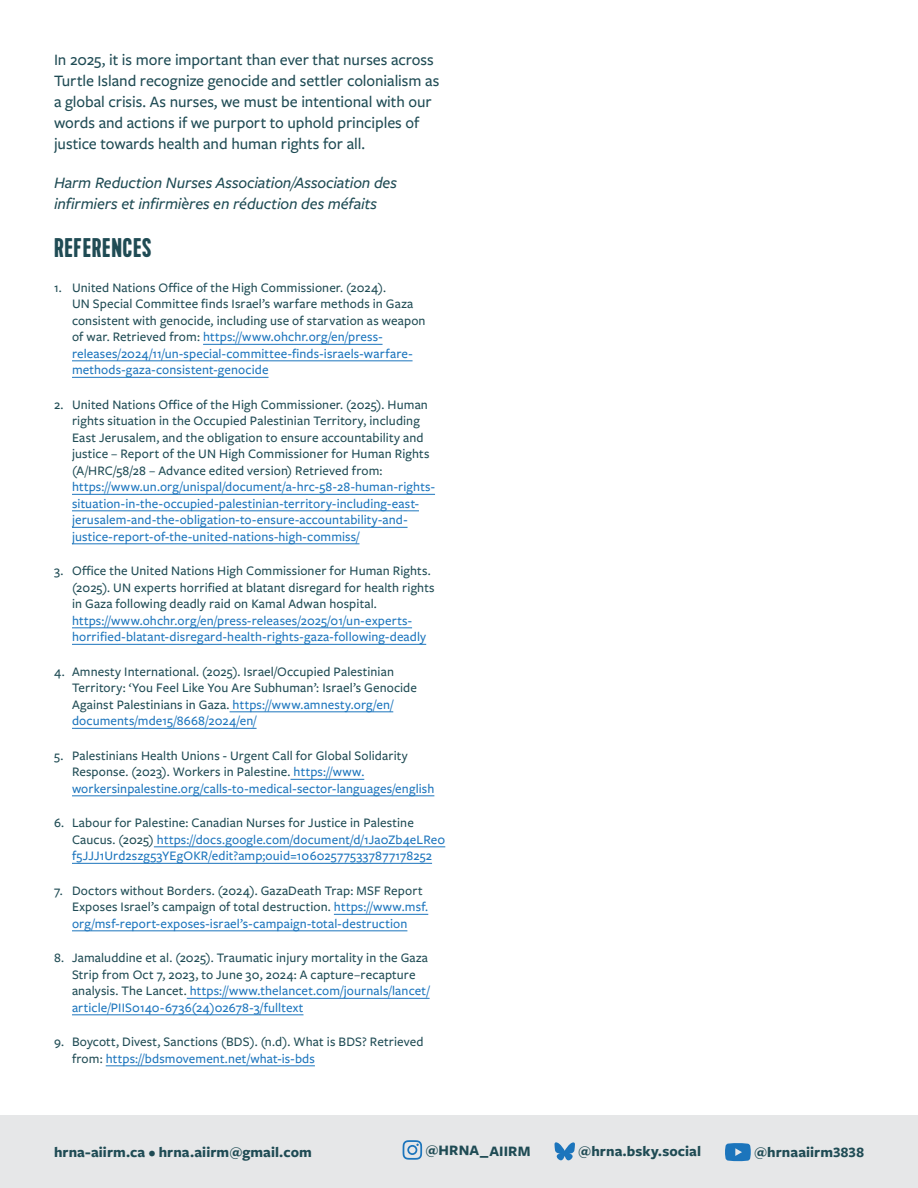
<style>
.page{position:relative;width:918px;height:1188px;background:#fff}
.page>*{position:absolute;margin:0;border:0;box-sizing:border-box;transform-origin:0 0}
.Para{font:700 27px "Kapra";letter-spacing:.02em;color:#1f4b54}
.Para-2{font:500 16.5px/21px "Freight Sans Pro";letter-spacing:-.005em;color:#1f4b54}
.Para-3{font:italic 500 16.5px/21px "Freight Sans Pro";letter-spacing:-.005em;color:#1f4b54}
.t1{font:700 15px "Freight Sans Pro";letter-spacing:.005em;color:#1f4b54}
.t2{font:500 13.5px/16.5px "Freight Sans Pro";letter-spacing:.01em;color:#1f4b54}
.t3{font:500 13.5px/16.5px "Freight Sans Pro";letter-spacing:.01em;color:#1c75bd}
.s1{color:#1c75bd}
.s2{color:#1f4b54}
</style>
<div class="page">
<div style="left:0;top:1115px;width:918px;height:73px;background:#e6e7e8"></div>
<svg style="left:403px;top:1140px;width:19px;height:20px"></svg>
<svg style="left:555px;top:1142px;width:20px;height:19px"></svg>
<svg style="left:725px;top:1143px;width:26px;height:18px"></svg>
<hr style="left:203px;top:344px;width:180px;height:1px;background:#1c75bd">
<hr style="left:72px;top:360px;width:341px;height:1px;background:#1c75bd">
<hr style="left:72px;top:377px;width:197px;height:1px;background:#1c75bd">
<hr style="left:72px;top:494px;width:363px;height:1px;background:#1c75bd">
<hr style="left:72px;top:510px;width:347px;height:1px;background:#1c75bd">
<hr style="left:72px;top:527px;width:336px;height:1px;background:#1c75bd">
<hr style="left:72px;top:543px;width:288px;height:1px;background:#1c75bd">
<hr style="left:72px;top:627px;width:340px;height:1px;background:#1c75bd">
<hr style="left:72px;top:644px;width:354px;height:1px;background:#1c75bd">
<hr style="left:230px;top:711px;width:163px;height:1px;background:#1c75bd">
<hr style="left:72px;top:728px;width:185px;height:1px;background:#1c75bd">
<hr style="left:291px;top:779px;width:73px;height:1px;background:#1c75bd">
<hr style="left:72px;top:795px;width:362px;height:1px;background:#1c75bd">
<hr style="left:154px;top:846px;width:291px;height:1px;background:#1c75bd">
<hr style="left:72px;top:863px;width:360px;height:1px;background:#1c75bd">
<hr style="left:334px;top:914px;width:94px;height:1px;background:#1c75bd">
<hr style="left:72px;top:930px;width:335px;height:1px;background:#1c75bd">
<hr style="left:187px;top:998px;width:243px;height:1px;background:#1c75bd">
<hr style="left:72px;top:1014px;width:231px;height:1px;background:#1c75bd">
<hr style="left:106px;top:1065px;width:209px;height:1px;background:#1c75bd">
<p class="Para-2" style="left:54px;top:49px;width:387px">In 2025, it is more important than ever that nurses across Turtle Island recognize genocide and settler colonialism as a global crisis. As nurses, we must be intentional with our words and actions if we purport to uphold principles of justice towards health and human rights for all.</p>
<p class="Para-3" style="left:54px;top:172px;width:344px">Harm Reduction Nurses Association/Association des infirmiers et infirmières en réduction des méfaits</p>
<p class="Para" style="left:54px;top:232px;width:99px">REFERENCES</p>
<p class="t2" style="left:72px;top:279px;width:355px;text-indent:-18px">1. United Nations Office of the High Commissioner. (2024).<br>UN Special Committee finds Israel’s warfare methods in Gaza consistent with genocide, including use of starvation as weapon of war. Retrieved from: <span class="s1">https://www.ohchr.org/en/press&shy;releases/2024/11/un-special-committee-finds-israels-warfare&shy;methods-gaza-consistent-genocide</span></p>
<p class="t2" style="left:72px;top:396px;width:365px;text-indent:-18px">2. United Nations Office of the High Commissioner. (2025). Human rights situation in the Occupied Palestinian Territory, including East Jerusalem, and the obligation to ensure accountability and justice – Report of the UN High Commissioner for Human Rights (A/HRC/58/28 – Advance edited version) Retrieved from: <span class="s1">https://www.un.org/unispal/document/a-hrc-58-28-human-rights&shy;situation-in-the-occupied-palestinian-territory-including-east&shy;jerusalem-and-the-obligation-to-ensure-accountability-and&shy;justice-report-of-the-united-nations-high-commiss/</span></p>
<p class="t2" style="left:72px;top:562px;width:364px;text-indent:-18px">3. Office the United Nations High Commissioner for Human Rights. (2025). UN experts horrified at blatant disregard for health rights in Gaza following deadly raid on Kamal Adwan hospital. <span class="s1">https://www.ohchr.org/en/press-releases/2025/01/un-experts&shy;horrified-blatant-disregard-health-rights-gaza-following-deadly</span></p>
<p class="t2" style="left:72px;top:663px;width:346px;text-indent:-18px">4. Amnesty International. (2025). Israel/Occupied Palestinian Territory: ‘You Feel Like You Are Subhuman’: Israel’s Genocide Against Palestinians in Gaza. <span class="s1">https://www.amnesty.org/en/ documents/mde15/8668/2024/en/</span></p>
<p class="t2" style="left:72px;top:747px;width:364px;text-indent:-18px">5. Palestinians Health Unions - Urgent Call for Global Solidarity<br>Response. (2023). Workers in Palestine. <span class="s1">https://www. workersinpalestine.org/calls-to-medical-sector-languages/english</span></p>
<p class="t3" style="left:72px;top:814px;width:375px;text-indent:-18px"><span class="s2">6. Labour for Palestine: Canadian Nurses for Justice in Palestine<br>Caucus. (2025)</span> https://docs.google.com/document/d/1Ja0Zb4eLRe0 f5JJJ1Urd2szg53YEgOKR/edit?amp;ouid=106025775337877178252</p>
<p class="t2" style="left:72px;top:882px;width:358px;text-indent:-18px">7. Doctors without Borders. (2024). GazaDeath Trap: MSF Report<br>Exposes Israel’s campaign of total destruction. <span class="s1">https://www.msf. org/msf-report-exposes-israel’s-campaign-total-destruction</span></p>
<p class="t2" style="left:72px;top:949px;width:359px;text-indent:-18px">8. Jamaluddine et al. (2025). Traumatic injury mortality in the Gaza Strip from Oct 7, 2023, to June 30, 2024: A capture–recapture analysis. The Lancet. <span class="s1">https://www.thelancet.com/journals/lancet/ article/PIIS0140-6736(24)02678-3/fulltext</span></p>
<p class="t2" style="left:72px;top:1033px;width:353px;text-indent:-18px">9. Boycott, Divest, Sanctions (BDS). (n.d). What is BDS? Retrieved from: <span class="s1">https://bdsmovement.net/what-is-bds</span></p>
<p class="t1" style="left:54px;top:1142px;width:259px">hrna-aiirm.ca • hrna.aiirm@gmail.com</p>
<p class="t1" style="left:425px;top:1140px;width:107px">@HRNA_AIIRM</p>
<p class="t1" style="left:578px;top:1141px;width:124px">@hrna.bsky.social</p>
<p class="t1" style="left:754px;top:1142px;width:111px">@hrnaaiirm3838</p>
</div>
